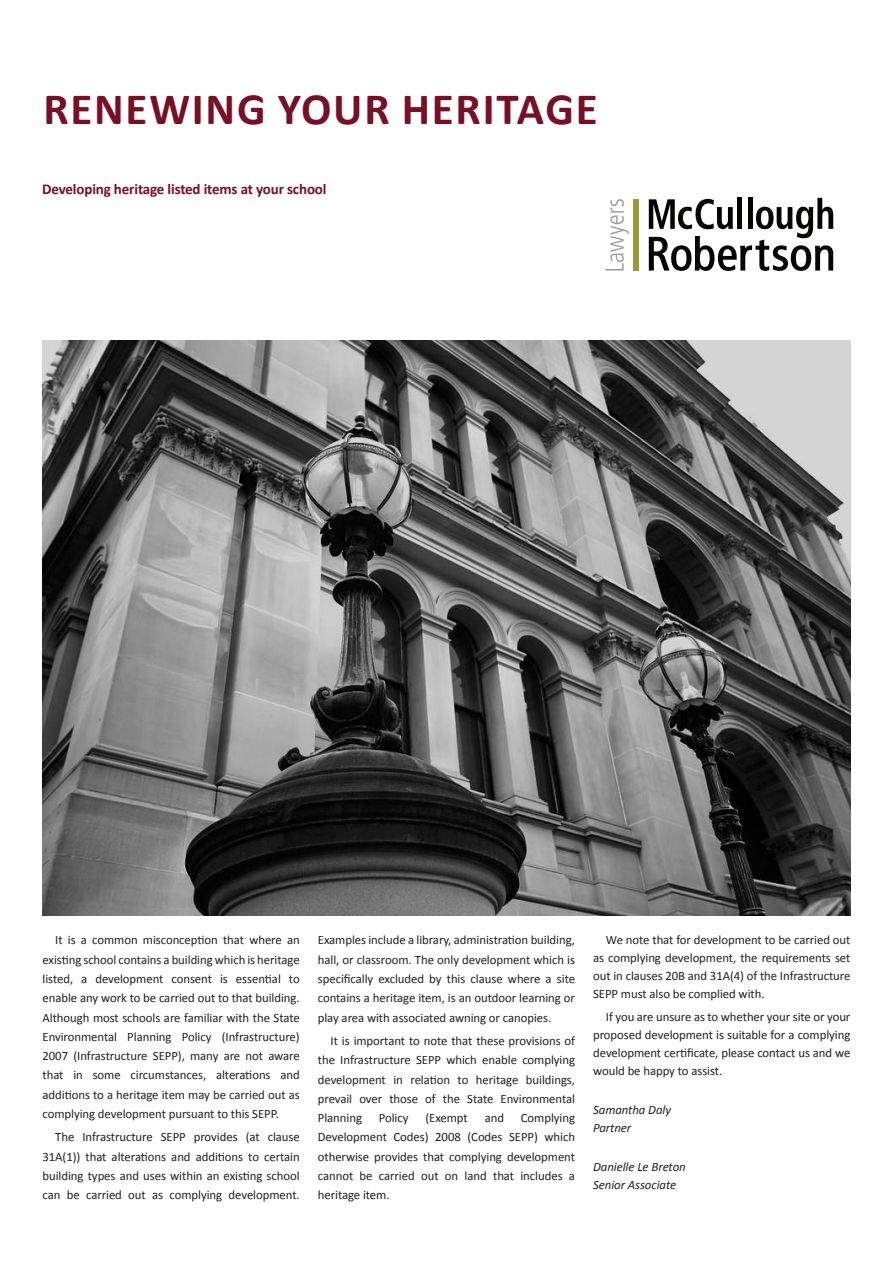
<style>
.page{position:relative;width:893px;height:1263px;background:#fff}
.page>*{position:absolute;margin:0;border:0;box-sizing:border-box;transform-origin:0 0}
.t1{font:700 45px "Calibri";letter-spacing:.04em;color:#790f24}
.t2{font:700 15px "Calibri";letter-spacing:-.01em;color:#790f24}
.t3{font:12.75px/19.2px "Calibri";letter-spacing:-.005em;color:#231f20;text-align:justify}
.t4{font:italic 12.75px/18px "Calibri";letter-spacing:-.005em;color:#231f20}
</style>
<div class="page">
<svg style="left:649px;top:198px;width:184px;height:73px"></svg>
<div style="left:634px;top:199px;width:5px;height:72px;background:#9a9b36"></div>
<svg style="left:605px;top:199px;width:24px;height:72px"></svg>
<img style="left:43px;top:340px;width:807px;height:575px">
<h1 class="t1" style="left:43px;top:80px;width:556px">RENEWING YOUR HERITAGE</h1>
<p class="t2" style="left:42px;top:179px;width:286px">Developing heritage listed items at your school</p>
<p class="t3" style="left:43px;top:930px;width:259px;text-indent:13px">It is a common misconception that where an existing school contains a building which is heritage listed, a development consent is essential to enable any work to be carried out to that building.<br>Although most schools are familiar with the State Environmental Planning Policy (Infrastructure)<br>2007 (Infrastructure SEPP), many are not aware that in some circumstances, alterations and additions to a heritage item may be carried out as complying development pursuant to this SEPP.</p>
<p class="t3" style="left:43px;top:1127px;width:259px;text-indent:13px">The Infrastructure SEPP provides (at clause 31A(1)) that alterations and additions to certain building types and uses within an existing school can be carried out as complying development.</p>
<p class="t3" style="left:318px;top:930px;width:259px">Examples include a library, administration building, hall, or classroom. The only development which is specifically excluded by this clause where a site contains a heritage item, is an outdoor learning or play area with associated awning or canopies.</p>
<p class="t3" style="left:318px;top:1031px;width:259px;text-indent:13px">It is important to note that these provisions of the Infrastructure SEPP which enable complying development in relation to heritage buildings, prevail over those of the State Environmental Planning</p>
<p class="t3" style="left:379px;top:1108px;width:31px">Policy</p>
<p class="t3" style="left:425px;top:1108px;width:44px">(Exempt</p>
<p class="t3" style="left:485px;top:1108px;width:21px">and</p>
<p class="t3" style="left:318px;top:1108px;width:259px;text-indent:203px">Complying Development Codes) 2008 (Codes SEPP) which otherwise provides that complying development cannot be carried out on land that includes a heritage item.</p>
<p class="t3" style="left:593px;top:931px;width:259px;line-height:18px;text-indent:13px">We note that for development to be carried out as complying development, the requirements set out in clauses 20B and 31A(4) of the Infrastructure SEPP must also be complied with.</p>
<p class="t3" style="left:593px;top:1007px;width:259px;line-height:18px;text-indent:13px">If you are unsure as to whether your site or your proposed development is suitable for a complying development certificate, please contact us and we would be happy to assist.</p>
<p class="t4" style="left:593px;top:1100px;width:79px">Samantha Daly<br>Partner</p>
<p class="t4" style="left:593px;top:1157px;width:94px">Danielle Le Breton<br>Senior Associate</p>
</div>
